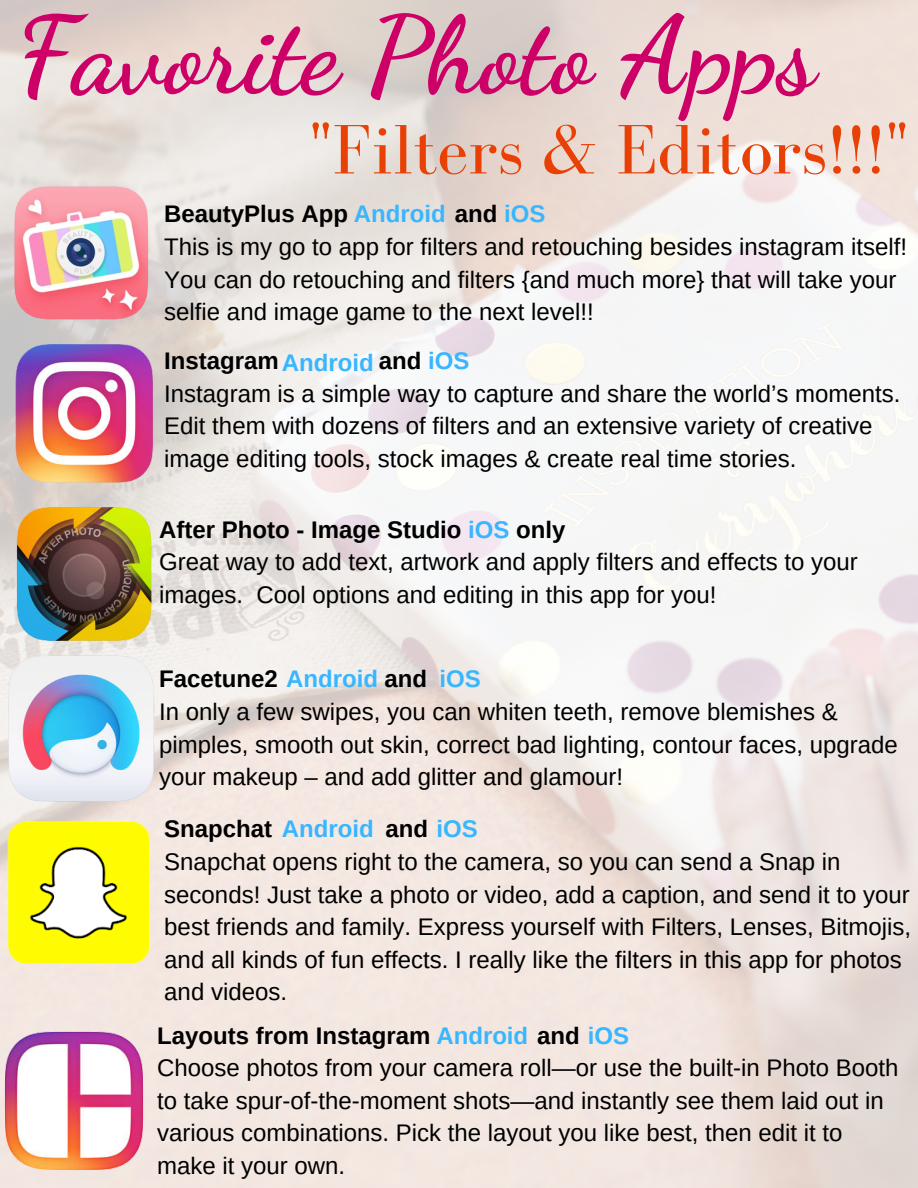
<style>
.page{position:relative;width:918px;height:1188px;background:#fff}
.page>*{position:absolute;margin:0;border:0;box-sizing:border-box;transform-origin:0 0}
.t1{font:700 108px "Dancing Script";color:#c06}
.t2{font:72px "Bodoni FLF";color:#e94005}
.t3{font:24px/32.7px "Arimo";color:#000}
.t4{font:700 24px "Arimo";color:#000}
.t5{font:700 24px "Arimo";color:#38b6ff}
.s1{font-weight:700}
.s2{font-weight:700;color:#38b6ff}
.s3{color:#38b6ff}
</style>
<div class="page">
<img style="left:13px;top:182px;width:137px;height:141px">
<img style="left:15px;top:503px;width:139px;height:142px">
<img style="left:12px;top:341px;width:147px;height:142px">
<img style="left:0;top:1001px;width:173px;height:187px">
<img style="left:5px;top:818px;width:150px;height:148px">
<img style="left:6px;top:654px;width:151px;height:150px">
<h1 class="t1" style="left:17px;top:-9px;width:800px">Favorite Photo Apps</h1>
<h2 class="t2" style="left:309px;top:111px;width:601px">"Filters &amp; Editors!!!"</h2>
<p class="t3" style="left:164px;top:198px;width:744px"><span class="s1">BeautyPlus App</span> <span class="s2">Android</span> <span class="s1">and</span> <span class="s2">iOS<br></span>This is my go to app for filters and retouching besides instagram itself!<br>You can do retouching and filters {and much more} that will take your selfie and image game to the next level!!</p>
<p class="t3" style="left:164px;top:344px;width:738px"><span class="s1">Instagram</span> <span class="s2">Android</span> <span class="s1">and</span> <span class="s2">iOS<br></span>Instagram is a simple way to capture and share the world’s moments.<br>Edit them with dozens of filters and an extensive variety of creative image editing tools, stock images &amp; create real time stories.</p>
<p class="t3" style="left:159px;top:513px;width:700px"><span class="s1">After Photo - Image Studio</span> <span class="s2">iOS</span> <span class="s1">only<br></span>Great way to add text, artwork and apply filters and effects to your images. Cool options and editing in this app for you!</p>
<p class="t5" style="left:439px;top:665px;width:43px">iOS</p>
<p class="t3" style="left:159px;top:663px;width:740px"><span class="s1">Facetune2</span> <span class="s2">Android</span> <span class="s1">and<br></span>In only a few swipes, you can whiten teeth, remove blemishes &amp; pimples, smooth out skin, correct bad lighting, contour faces, upgrade your makeup – and add glitter and glamour!</p>
<p class="t4" style="left:164px;top:816px;width:211px">Snapchat <span class="s3">Android</span></p>
<p class="t3" style="left:164px;top:813px;width:748px;text-indent:221px"><span class="s1">and</span> <span class="s2">iOS<br></span>Snapchat opens right to the camera, so you can send a Snap in seconds! Just take a photo or video, add a caption, and send it to your best friends and family. Express yourself with Filters, Lenses, Bitmojis, and all kinds of fun effects. I really like the filters in this app for photos and videos.</p>
<p class="t3" style="left:157px;top:1019px;width:743px"><span class="s1">Layouts from Instagram</span> <span class="s2">Android</span> <span class="s1">and</span> <span class="s2">iOS<br></span>Choose photos from your camera roll—or use the built-in Photo Booth to take spur-of-the-moment shots—and instantly see them laid out in various combinations. Pick the layout you like best, then edit it to make it your own.</p>
</div>
